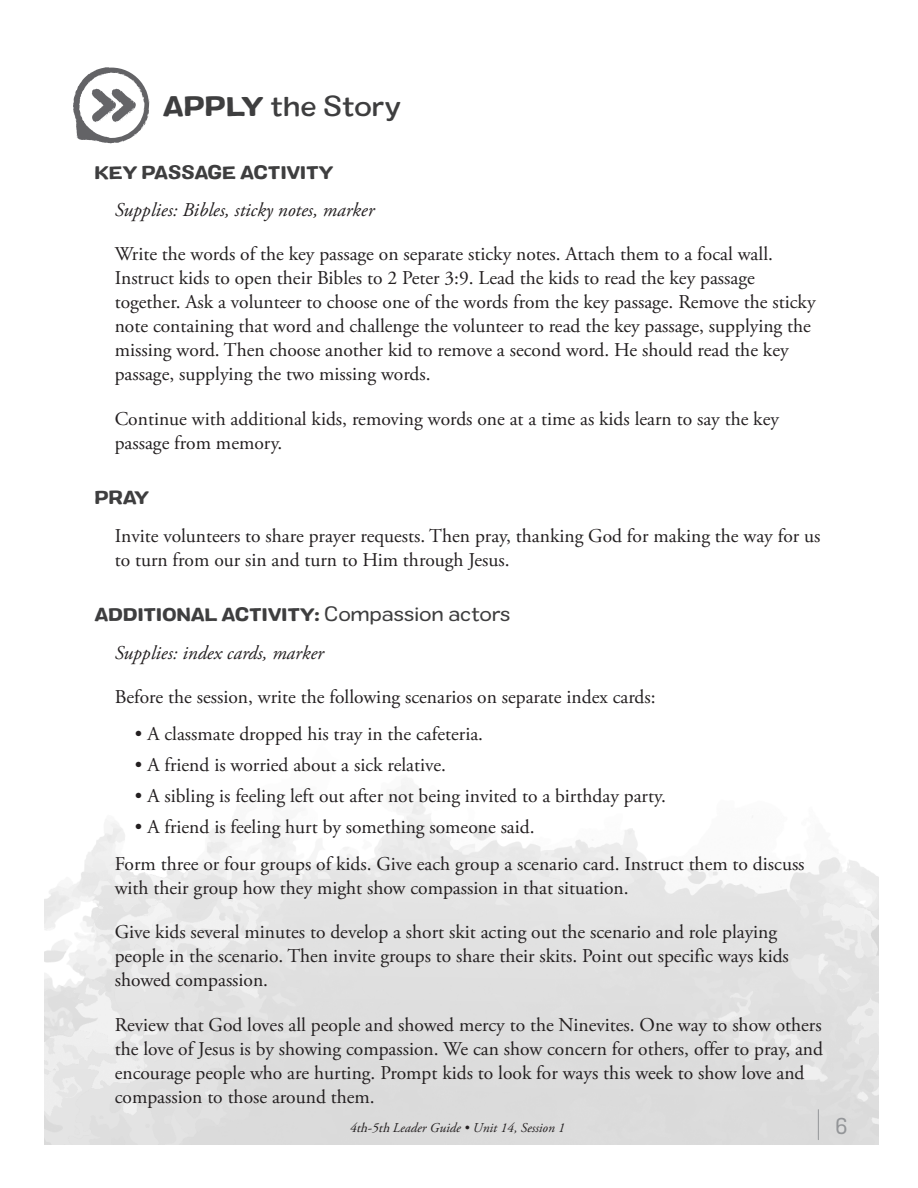
<style>
.page{position:relative;width:918px;height:1188px;background:#fff}
.page>*{position:absolute;margin:0;border:0;box-sizing:border-box;transform-origin:0 0}
.head_0{font:500 expanded 27px "Colby";letter-spacing:-.015em;color:#3e3e3f}
.t1{font:22.5px "Colby St Reg";color:#939598}
.body_FULL_indent{font:19.5px/24px "Adobe Garamond Pro";color:#231f20}
.body_FULL_indent-2{font:italic 19.5px "Adobe Garamond Pro";color:#231f20}
.OPTIONS{font:18px "Colby Ex Bld";letter-spacing:-.015em;color:#3e3e3f}
.t2{font:italic 13.5px "Adobe Garamond Pro";color:#231f20}
.s1{font-family:"Colby Ex Bld";font-weight:400;font-stretch:normal}
.s2{font-family:"Colby";font-stretch:expanded;font-size:19.5px}
.s3{font-style:inherit}
</style>
<div class="page">
<svg style="left:73px;top:67px;width:77px;height:77px"></svg>
<hr style="left:818px;top:1110px;width:1px;height:30px;background:#939598">
<p class="head_0" style="left:163px;top:89px;width:240px"><span class="s1">APPLY</span> the Story</p>
<p class="OPTIONS" style="left:94px;top:160px;width:241px">KEY PASSAGE ACTIVITY</p>
<p class="body_FULL_indent-2" style="left:115px;top:198px;width:261px">Supplies: Bibles, sticky notes, marker</p>
<p class="body_FULL_indent" style="left:115px;top:243px;width:702px">Write the words of the key passage on separate sticky notes. Attach them to a focal wall.<br>Instruct kids to open their Bibles to 2 Peter 3:9. Lead the kids to read the key passage together. Ask a volunteer to choose one of the words from the key passage. Remove the sticky note containing that word and challenge the volunteer to read the key passage, supplying the missing word. Then choose another kid to remove a second word. He should read the key passage, supplying the two missing words.</p>
<p class="body_FULL_indent" style="left:115px;top:407px;width:666px">Continue with additional kids, removing words one at a time as kids learn to say the key passage from memory.</p>
<p class="OPTIONS" style="left:94px;top:486px;width:56px">PRAY</p>
<p class="body_FULL_indent" style="left:115px;top:524px;width:707px">Invite volunteers to share prayer requests. Then pray, thanking God for making the way for us to turn from our sin and turn to Him through Jesus.</p>
<p class="OPTIONS" style="left:94px;top:603px;width:418px">ADDITIONAL ACTIVITY: <span class="s2">Compassion actors</span></p>
<p class="body_FULL_indent-2" style="left:115px;top:641px;width:211px">Supplies: index cards, marker</p>
<p class="body_FULL_indent" style="left:115px;top:685px;width:542px">Before the session, write the following scenarios on separate index cards:</p>
<p class="body_FULL_indent" style="left:135px;top:723px;width:350px">• A classmate dropped his tray in the cafeteria.</p>
<p class="body_FULL_indent" style="left:135px;top:754px;width:313px">• A friend is worried about a sick relative.</p>
<p class="body_FULL_indent" style="left:135px;top:784px;width:532px">• A sibling is feeling left out after not being invited to a birthday party.</p>
<p class="body_FULL_indent" style="left:135px;top:815px;width:401px">• A friend is feeling hurt by something someone said.</p>
<p class="body_FULL_indent" style="left:115px;top:853px;width:691px">Form three or four groups of kids. Give each group a scenario card. Instruct them to discuss with their group how they might show compassion in that situation.</p>
<p class="body_FULL_indent" style="left:115px;top:921px;width:676px">Give kids several minutes to develop a short skit acting out the scenario and role playing people in the scenario. Then invite groups to share their skits. Point out specific ways kids showed compassion.</p>
<p class="body_FULL_indent" style="left:115px;top:1013px;width:710px">Review that God loves all people and showed mercy to the Ninevites. One way to show others the love of Jesus is by showing compassion. We can show concern for others, offer to pray, and encourage people who are hurting. Prompt kids to look for ways this week to show love and compassion to those around them.</p>
<p class="t2" style="left:349px;top:1119px;width:217px"><span class="s3">4th-5th</span>Leader Guide • Unit 14, Session 1</p>
<p class="t1" style="left:836px;top:1112px;width:13px">6</p>
</div>
